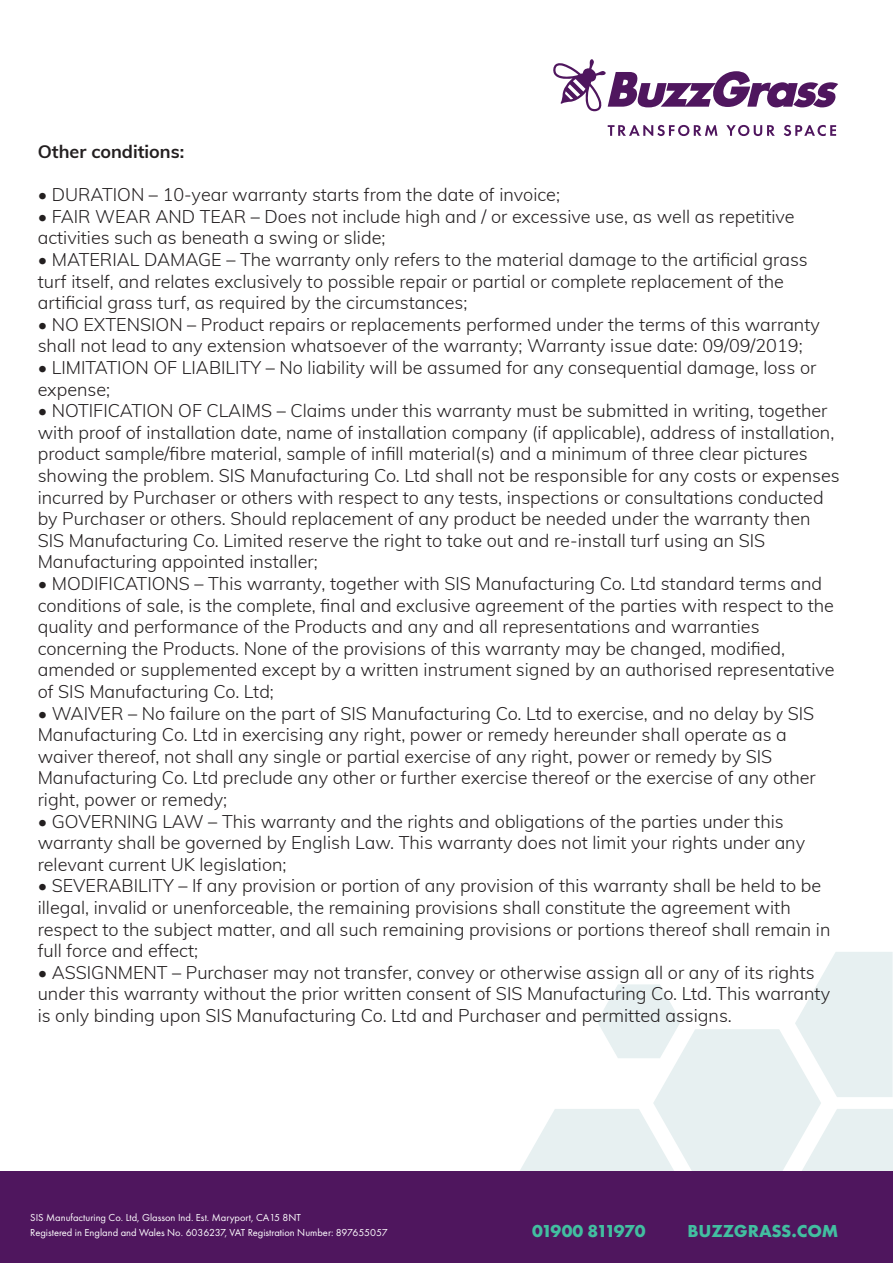
<style>
.page{position:relative;width:893px;height:1263px;background:#fff}
.page>*{position:absolute;margin:0;border:0;box-sizing:border-box;transform-origin:0 0}
.t1{font:300 18px/21.6px "Muli";color:#231f20}
.t2{font:700 18px "Muli";color:#231f20}
.t3{font:700 18px "Futura PT";letter-spacing:-.015em;color:#42bea0}
.t4{font:700 18px "Futura PT";letter-spacing:-.075em;color:#42bea0}
.t5{font:10.5px/15px "Futura PT";color:#fff}
</style>
<div class="page">
<svg style="left:513px;top:952px;width:380px;height:220px"></svg>
<div style="left:0;top:1172px;width:893px;height:91px;background:#4f165e"></div>
<svg style="left:553px;top:59px;width:285px;height:52px"></svg>
<svg style="left:608px;top:125px;width:109px;height:11px"></svg>
<svg style="left:726px;top:125px;width:49px;height:11px"></svg>
<svg style="left:784px;top:125px;width:52px;height:11px"></svg>
<p class="t2" style="left:38px;top:138px;width:148px">Other conditions:</p>
<p class="t1" style="left:38px;top:183px;width:524px">• DURATION – 10-year warranty starts from the date of invoice;</p>
<p class="t1" style="left:38px;top:205px;width:758px">• FAIR WEAR AND TEAR – Does not include high and / or excessive use, as well as repetitive activities such as beneath a swing or slide;</p>
<p class="t1" style="left:38px;top:248px;width:772px">• MATERIAL DAMAGE – The warranty only refers to the material damage to the artificial grass turf itself, and relates exclusively to possible repair or partial or complete replacement of the artificial grass turf, as required by the circumstances;</p>
<p class="t1" style="left:38px;top:313px;width:784px">• NO EXTENSION – Product repairs or replacements performed under the terms of this warranty shall not lead to any extension whatsoever of the warranty; Warranty issue date: 09/09/2019;</p>
<p class="t1" style="left:38px;top:356px;width:780px">• LIMITATION OF LIABILITY – No liability will be assumed for any consequential damage, loss or expense;</p>
<p class="t1" style="left:38px;top:399px;width:803px">• NOTIFICATION OF CLAIMS – Claims under this warranty must be submitted in writing, together with proof of installation date, name of installation company (if applicable), address of installation, product sample/fibre material, sample of infill material(s) and a minimum of three clear pictures showing the problem. SIS Manufacturing Co. Ltd shall not be responsible for any costs or expenses incurred by Purchaser or others with respect to any tests, inspections or consultations conducted by Purchaser or others. Should replacement of any product be needed under the warranty then SIS Manufacturing Co. Limited reserve the right to take out and re‐install turf using an SIS Manufacturing appointed installer;</p>
<p class="t1" style="left:38px;top:572px;width:798px">• MODIFICATIONS – This warranty, together with SIS Manufacturing Co. Ltd standard terms and conditions of sale, is the complete, final and exclusive agreement of the parties with respect to the quality and performance of the Products and any and all representations and warranties concerning the Products. None of the provisions of this warranty may be changed, modified, amended or supplemented except by a written instrument signed by an authorised representative of SIS Manufacturing Co. Ltd;</p>
<p class="t1" style="left:38px;top:701px;width:780px">• WAIVER – No failure on the part of SIS Manufacturing Co. Ltd to exercise, and no delay by SIS Manufacturing Co. Ltd in exercising any right, power or remedy hereunder shall operate as a waiver thereof, not shall any single or partial exercise of any right, power or remedy by SIS Manufacturing Co. Ltd preclude any other or further exercise thereof or the exercise of any other right, power or remedy;</p>
<p class="t1" style="left:38px;top:809px;width:769px">• GOVERNING LAW – This warranty and the rights and obligations of the parties under this warranty shall be governed by English Law. This warranty does not limit your rights under any relevant current UK legislation;</p>
<p class="t1" style="left:38px;top:874px;width:794px">• SEVERABILITY – If any provision or portion of any provision of this warranty shall be held to be illegal, invalid or unenforceable, the remaining provisions shall constitute the agreement with respect to the subject matter, and all such remaining provisions or portions thereof shall remain in full force and effect;</p>
<p class="t1" style="left:38px;top:961px;width:794px">• ASSIGNMENT – Purchaser may not transfer, convey or otherwise assign all or any of its rights under this warranty without the prior written consent of SIS Manufacturing Co. Ltd. This warranty is only binding upon SIS Manufacturing Co. Ltd and Purchaser and permitted assigns.</p>
<p class="t5" style="left:30px;top:1210px;width:359px">SIS Manufacturing Co. Ltd, Glasson Ind. Est. Maryport, CA15 8NT<br>Registered in England and Wales No. 6036237, VAT Registration Number: 897655057</p>
<p class="t4" style="left:532px;top:1219px;width:115px">01900 811970</p>
<p class="t3" style="left:687px;top:1219px;width:152px">BUZZGRASS.COM</p>
</div>
